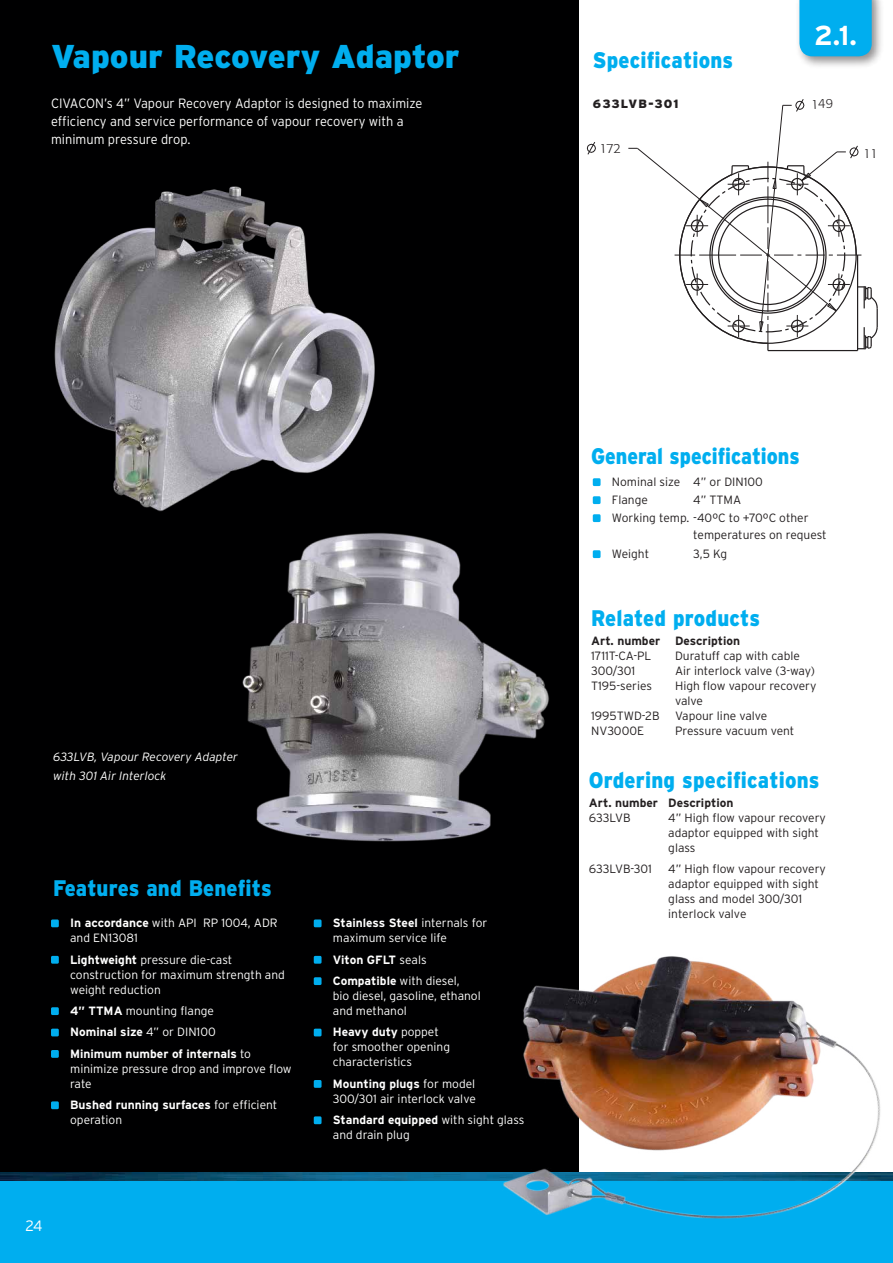
<style>
.page{position:relative;width:893px;height:1263px;background:#fff}
.page>*{position:absolute;margin:0;border:0;box-sizing:border-box;transform-origin:0 0}
.t1{font:900 33px "Interstate";letter-spacing:-.01em;color:#00aeef}
.t2{font:700 27.45px "Interstate";color:#fff}
.t3{font:900 22.5px "Interstate";letter-spacing:.005em;color:#00aeef;scale:.9 1}
.t4{font:900 22.5px "Interstate";letter-spacing:.005em;color:#00aeef;scale:.87 1}
.t5{font:300 15px "Interstate";color:#fff}
.t6{font:300 13.5px/18px "Interstate";color:#fff;scale:.95 1}
.t7{font:300 12.9px "Formata";color:#231f20}
.t8{font:300 12px/15px "Interstate";color:#231f20}
.t9{font:300 12px/15px "Interstate";color:#fff}
.t10{font:700 12px/21.5px "Interstate";color:#fff}
.t11{font:italic 300 12px/18.5px "Interstate";color:#fff}
.t12{font:700 12px "Interstate";color:#231f20}
.t13{font:900 12px "Interstate";letter-spacing:.1em;color:#231f20}
.s1{font-weight:700}
.s2{font-weight:300}
</style>
<div class="page">
<div style="left:0;top:0;width:578px;height:1263px;background:#000001"></div>
<div style="left:0;top:1172px;width:893px;height:91px;background:#00aeef"></div>
<img style="left:0;top:1172px;width:480px;height:9px">
<img style="left:242px;top:533px;width:307px;height:309px">
<div style="left:51px;top:919px;width:8px;height:8px;background:#00aeef;border-radius:2px"></div>
<div style="left:51px;top:956px;width:8px;height:8px;background:#00aeef;border-radius:2px"></div>
<div style="left:51px;top:1007px;width:8px;height:8px;background:#00aeef;border-radius:2px"></div>
<div style="left:51px;top:1029px;width:8px;height:7px;background:#00aeef;border-radius:2px"></div>
<div style="left:51px;top:1050px;width:8px;height:8px;background:#00aeef;border-radius:2px"></div>
<div style="left:51px;top:1101px;width:8px;height:8px;background:#00aeef;border-radius:2px"></div>
<div style="left:314px;top:919px;width:8px;height:8px;background:#00aeef;border-radius:2px"></div>
<div style="left:314px;top:956px;width:8px;height:8px;background:#00aeef;border-radius:2px"></div>
<div style="left:314px;top:977px;width:8px;height:8px;background:#00aeef;border-radius:2px"></div>
<div style="left:314px;top:1029px;width:8px;height:7px;background:#00aeef;border-radius:2px"></div>
<div style="left:314px;top:1080px;width:8px;height:8px;background:#00aeef;border-radius:2px"></div>
<div style="left:314px;top:1116px;width:8px;height:8px;background:#00aeef;border-radius:2px"></div>
<img style="left:480px;top:944px;width:413px;height:275px">
<div style="left:795px;top:0;width:89px;height:69px;background:#231f20;opacity:.5"></div>
<div style="left:799px;top:0;width:73px;height:50px;background:#00aeef"></div>
<div style="left:593px;top:478px;width:8px;height:8px;background:#00aeef;border-radius:2px"></div>
<div style="left:593px;top:496px;width:8px;height:8px;background:#00aeef;border-radius:2px"></div>
<div style="left:593px;top:514px;width:8px;height:8px;background:#00aeef;border-radius:2px"></div>
<div style="left:593px;top:550px;width:8px;height:8px;background:#00aeef;border-radius:2px"></div>
<img style="left:54px;top:186px;width:321px;height:326px">
<svg style="left:586px;top:50px;width:298px;height:302px"></svg>
<svg style="left:628px;top:98px;width:250px;height:253px"></svg>
<svg style="left:602px;top:144px;width:18px;height:9px"></svg>
<h1 class="t1" style="left:51px;top:37px;width:410px">Vapour Recovery Adaptor</h1>
<h3 class="t3" style="left:593px;top:47px;width:158px">Specifications</h3>
<p class="t13" style="left:593px;top:97px;width:87px">633LVB-301</p>
<p class="t6" style="left:51px;top:94px;width:392px">CIVACON’s 4” Vapour Recovery Adaptor is designed to maximize efficiency and service performance of vapour recovery with a minimum pressure drop.</p>
<h2 class="t2" style="left:814px;top:20px;width:44px">2.1.</h2>
<p class="t7" style="left:863px;top:146px;width:16px">11</p>
<p class="t11" style="left:53px;top:748px;width:186px">633LVB, Vapour Recovery Adapter with 301 Air Interlock</p>
<h3 class="t3" style="left:53px;top:875px;width:244px">Features and Benefits</h3>
<p class="t9" style="left:70px;top:915px;width:209px"><span class="s1">In accordance</span> with API RP 1004, ADR and EN13081</p>
<p class="t9" style="left:70px;top:952px;width:216px"><span class="s1">Lightweight</span> pressure die-cast construction for maximum strength and weight reduction</p>
<p class="t10" style="left:70px;top:1000px;width:182px">4” TTMA <span class="s2">mounting flange<br></span>Nominal size <span class="s2">4” or DIN100<br></span>Minimum number of internals <span class="s2">to</span></p>
<p class="t9" style="left:70px;top:1061px;width:223px">minimize pressure drop and improve flow rate</p>
<p class="t10" style="left:70px;top:1097px;width:209px;line-height:15px">Bushed running surfaces <span class="s2">for efficient operation</span></p>
<p class="t5" style="left:26px;top:1217px;width:18px">24</p>
<p class="t9" style="left:333px;top:915px;width:156px"><span class="s1">Stainless Steel</span> internals for maximum service life</p>
<p class="t10" style="left:333px;top:949px;width:128px">Viton GFLT <span class="s2">seals<br></span>Compatible <span class="s2">with diesel,</span></p>
<p class="t9" style="left:333px;top:988px;width:149px">bio diesel, gasoline, ethanol and methanol</p>
<p class="t9" style="left:333px;top:1024px;width:119px"><span class="s1">Heavy duty</span> poppet for smoother opening characteristics</p>
<p class="t9" style="left:333px;top:1076px;width:144px"><span class="s1">Mounting plugs</span> for model<br>300/301 air interlock valve</p>
<p class="t9" style="left:333px;top:1112px;width:193px"><span class="s1">Standard equipped</span> with sight glass and drain plug</p>
<h3 class="t4" style="left:591px;top:443px;width:241px">General specifications</h3>
<p class="t8" style="left:612px;top:473px;width:152px;line-height:18px">Nominal size 4” or DIN100<br>Flange</p>
<p class="t8" style="left:612px;top:491px;width:198px;line-height:18px;text-indent:81px">4” TTMA<br>Working temp. -40ºC to +70ºC other</p>
<p class="t8" style="left:693px;top:527px;width:135px">temperatures on request</p>
<p class="t8" style="left:612px;top:546px;width:39px">Weight</p>
<p class="t8" style="left:693px;top:546px;width:35px">3,5 Kg</p>
<h3 class="t3" style="left:591px;top:605px;width:189px">Related products</h3>
<p class="t12" style="left:591px;top:634px;width:151px">Art. number Description</p>
<p class="t8" style="left:591px;top:648px;width:62px">1711T-CA-PL</p>
<p class="t8" style="left:675px;top:648px;width:126px">Duratuff cap with cable</p>
<p class="t8" style="left:591px;top:663px;width:46px">300/301</p>
<p class="t8" style="left:675px;top:663px;width:141px">Air interlock valve (3-way)</p>
<p class="t8" style="left:591px;top:678px;width:63px">T195-series</p>
<p class="t8" style="left:675px;top:678px;width:143px">High flow vapour recovery valve</p>
<p class="t8" style="left:591px;top:708px;width:70px">1995TWD-2B</p>
<p class="t8" style="left:675px;top:708px;width:94px">Vapour line valve</p>
<p class="t8" style="left:591px;top:723px;width:55px">NV3000E</p>
<p class="t8" style="left:675px;top:723px;width:121px">Pressure vacuum vent</p>
<h3 class="t3" style="left:589px;top:767px;width:258px">Ordering specifications</h3>
<p class="t12" style="left:589px;top:796px;width:146px">Art. number Description</p>
<p class="t8" style="left:589px;top:810px;width:43px">633LVB</p>
<p class="t8" style="left:668px;top:810px;width:159px">4” High flow vapour recovery adaptor equipped with sight glass</p>
<p class="t8" style="left:589px;top:862px;width:65px">633LVB-301</p>
<p class="t8" style="left:668px;top:862px;width:159px">4” High flow vapour recovery adaptor equipped with sight glass and model 300/301 interlock valve</p>
</div>
